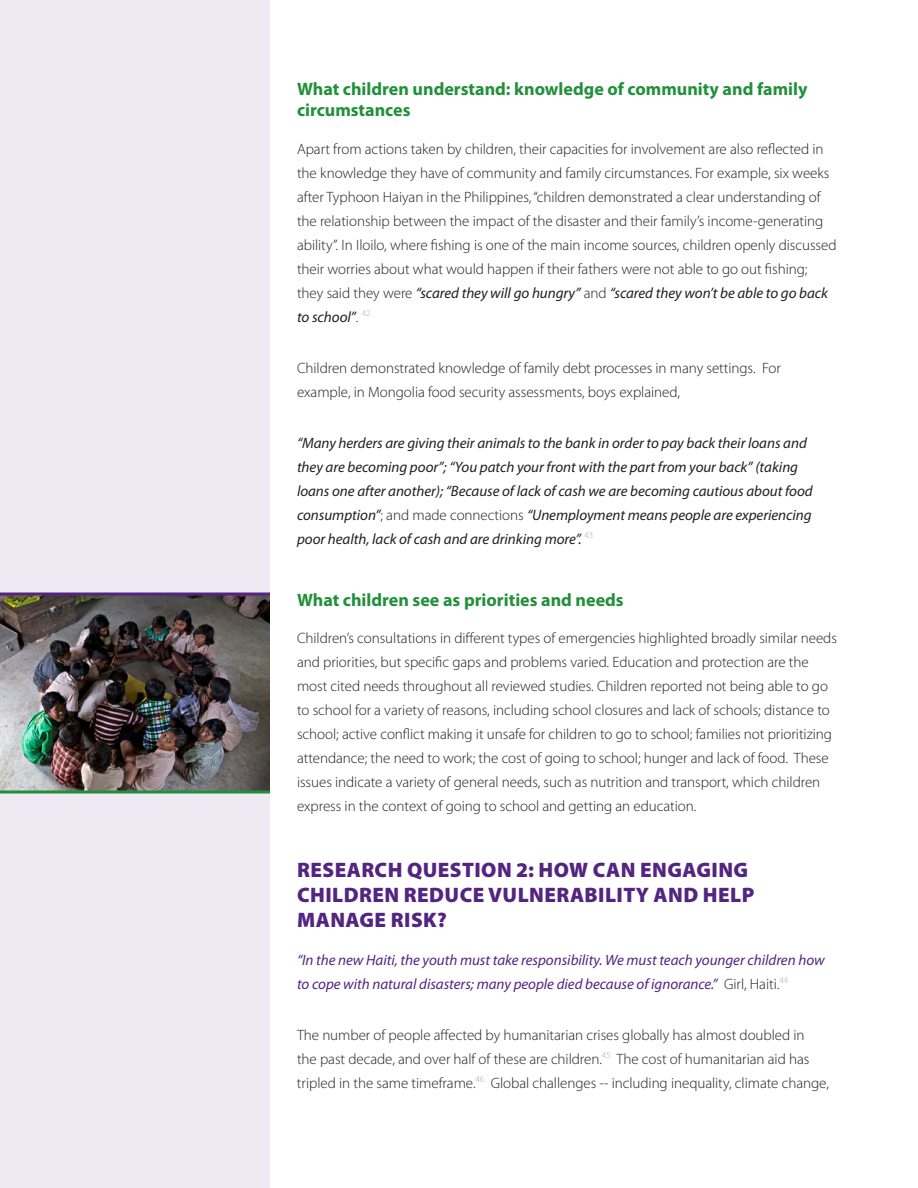
<style>
.page{position:relative;width:918px;height:1188px;background:#fff}
.page>*{position:absolute;margin:0;border:0;box-sizing:border-box;transform-origin:0 0}
.Section_Headers{font:900 21px/25.2px "Myriad Pro";letter-spacing:.02em;color:#532581}
.Section_Subheaders{font:700 18px/21.6px "Myriad Pro";color:#21903a}
.Main_Copy{font:300 15px/24px "Myriad Pro";letter-spacing:-.005em;color:#231f20}
.Main_Copy-2{font:italic 15px/24px "Myriad Pro";letter-spacing:-.005em;color:#231f20}
.Main_Copy-3{font:italic 15px/24px "Myriad Pro";letter-spacing:-.005em;color:#532581}
.s1{font-weight:400;font-style:italic}
.s2{font-weight:300;font-style:normal}
.s3{font-weight:300;font-style:normal;color:#231f20}
</style>
<div class="page">
<div style="left:0;top:0;width:270px;height:1188px;background:#eee9f2"></div>
<img style="left:0;top:596px;width:270px;height:194px">
<svg style="left:0;top:592px;width:270px;height:4px"></svg>
<hr style="left:0;top:790px;width:270px;height:3px;background:#21903a">
<p class="Section_Subheaders" style="left:297px;top:77px;width:512px">What children understand: knowledge of community and family circumstances</p>
<p class="Main_Copy" style="left:297px;top:136px;width:541px">Apart from actions taken by children, their capacities for involvement are also reflected in the knowledge they have of community and family circumstances. For example, six weeks after Typhoon Haiyan in the Philippines, “children demonstrated a clear understanding of the relationship between the impact of the disaster and their family’s income-generating ability”. In Iloilo, where fishing is one of the main income sources, children openly discussed their worries about what would happen if their fathers were not able to go out fishing; they said they were <span class="s1">“scared they will go hungry”</span> and <span class="s1">“scared they won’t be able to go back to school”</span>. <sup>42</sup></p>
<p class="Main_Copy" style="left:297px;top:355px;width:485px">Children demonstrated knowledge of family debt processes in many settings. For example, in Mongolia food security assessments, boys explained,</p>
<p class="Main_Copy-2" style="left:297px;top:430px;width:517px">“Many herders are giving their animals to the bank in order to pay back their loans and they are becoming poor”; “You patch your front with the part from your back” (taking loans one after another); “Because of lack of cash we are becoming cautious about food consumption”<span class="s2">; and made connections</span> “Unemployment means people are experiencing poor health, lack of cash and are drinking more”. <sup>43</sup></p>
<p class="Section_Subheaders" style="left:297px;top:588px;width:328px">What children see as priorities and needs</p>
<p class="Main_Copy" style="left:297px;top:626px;width:541px">Children’s consultations in different types of emergencies highlighted broadly similar needs and priorities, but specific gaps and problems varied. Education and protection are the most cited needs throughout all reviewed studies. Children reported not being able to go to school for a variety of reasons, including school closures and lack of schools; distance to school; active conflict making it unsafe for children to go to school; families not prioritizing attendance; the need to work; the cost of going to school; hunger and lack of food. These issues indicate a variety of general needs, such as nutrition and transport, which children express in the context of going to school and getting an education.</p>
<p class="Section_Headers" style="left:297px;top:856px;width:459px">RESEARCH QUESTION 2: HOW CAN ENGAGING<br>CHILDREN REDUCE VULNERABILITY AND HELP<br>MANAGE RISK?</p>
<p class="Main_Copy-3" style="left:297px;top:948px;width:529px">“In the new Haiti, the youth must take responsibility. We must teach younger children how to cope with natural disasters; many people died because of ignorance.” <span class="s3">Girl, Haiti.</span><sup>44</sup></p>
<p class="Main_Copy" style="left:297px;top:1023px;width:533px">The number of people affected by humanitarian crises globally has almost doubled in<br>the past decade, and over half of these are children.<sup>45</sup> The cost of humanitarian aid has tripled in the same timeframe.<sup>46</sup> Global challenges -- including inequality, climate change,</p>
</div>
